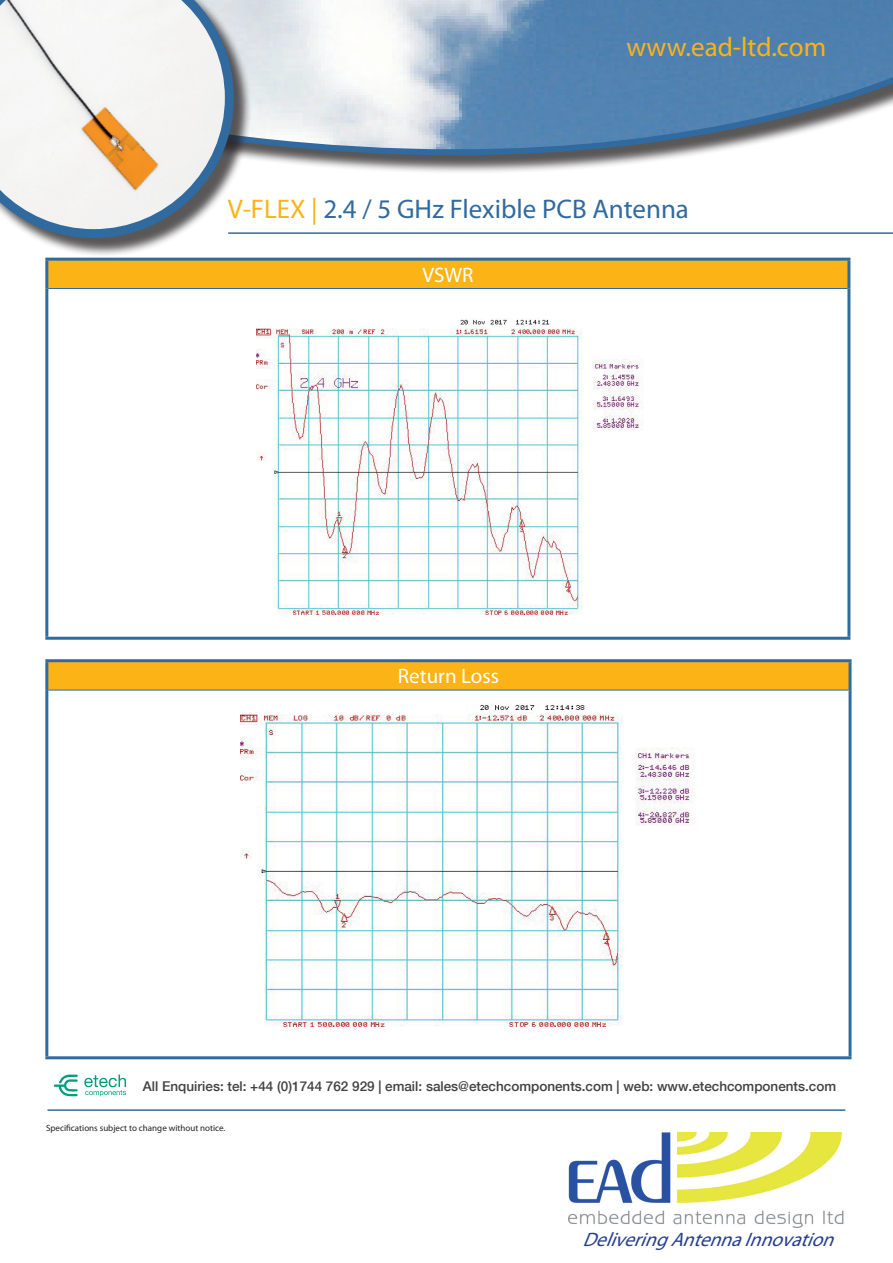
<style>
.page{position:relative;width:893px;height:1263px;background:#fff}
.page>*{position:absolute;margin:0;border:0;box-sizing:border-box;transform-origin:0 0}
.t1{font:27px "Myriad Pro";color:#316a9f}
.t2{font:27px "Myriad Pro";color:#fbb316}
.t3{font:21px "Myriad Pro";color:#fff}
.t4{font:italic 19.5px "Myriad Pro";color:#253f8e}
.t5{font:500 13.5px "Helvetica Neue LT Com";color:#404041}
.t6{font:9px "Myriad Pro";color:#231f20}
.s1{color:#fbb316}
</style>
<div class="page">
<div style="left:47px;top:259px;width:802px;height:29px;background:#fbb316"></div>
<hr style="left:48px;top:288px;width:799px;height:1px;background:#316a9f">
<hr style="left:45px;top:261px;width:3px;height:27px;background:#316a9f">
<hr style="left:847px;top:261px;width:3px;height:27px;background:#316a9f">
<hr style="left:45px;top:288px;width:3px;height:349px;background:#316a9f">
<hr style="left:847px;top:288px;width:3px;height:349px;background:#316a9f">
<hr style="left:45px;top:637px;width:805px;height:3px;background:#316a9f">
<div style="left:47px;top:661px;width:803px;height:29px;background:#fbb316"></div>
<hr style="left:45px;top:659px;width:806px;height:3px;background:#316a9f">
<hr style="left:45px;top:662px;width:3px;height:28px;background:#316a9f">
<hr style="left:848px;top:662px;width:3px;height:28px;background:#316a9f">
<hr style="left:45px;top:690px;width:3px;height:366px;background:#316a9f">
<hr style="left:848px;top:690px;width:3px;height:366px;background:#316a9f">
<hr style="left:45px;top:1056px;width:806px;height:3px;background:#316a9f">
<hr style="left:48px;top:690px;width:800px;height:1px;background:#316a9f">
<svg style="left:45px;top:0;width:848px;height:272px"></svg>
<img style="left:568px;top:1132px;width:276px;height:96px">
<hr style="left:47px;top:1109px;width:798px;height:2px;background:#316a9f">
<div style="left:0;top:0;width:258px;height:263px;background:#231f20;opacity:.75"></div>
<svg style="left:0;top:0;width:234px;height:238px"></svg>
<hr style="left:228px;top:232px;width:665px;height:2px;background:#316a9f">
<img style="left:240px;top:705px;width:455px;height:321px">
<img style="left:257px;top:319px;width:386px;height:295px">
<svg style="left:54px;top:1074px;width:24px;height:22px"></svg>
<svg style="left:84px;top:1074px;width:42px;height:22px"></svg>
<h1 class="t2" style="left:626px;top:31px;width:201px">www.ead-ltd.com</h1>
<h1 class="t1" style="left:228px;top:192px;width:462px"><span class="s1">V-FLEX |</span> 2.4 / 5 GHz Flexible PCB Antenna</h1>
<h2 class="t3" style="left:422px;top:262px;width:53px">VSWR</h2>
<h2 class="t3" style="left:398px;top:663px;width:103px">Return Loss</h2>
<p class="t5" style="left:143px;top:1081px;width:695px">All Enquiries: tel: +44 (0)1744 762 929 | email: sales@etechcomponents.com | web: www.etechcomponents.com</p>
<p class="t6" style="left:46px;top:1123px;width:181px">Specifications subject to change without notice.</p>
<h3 class="t4" style="left:583px;top:1227px;width:261px">DeliveringAntennaInnovation</h3>
</div>
